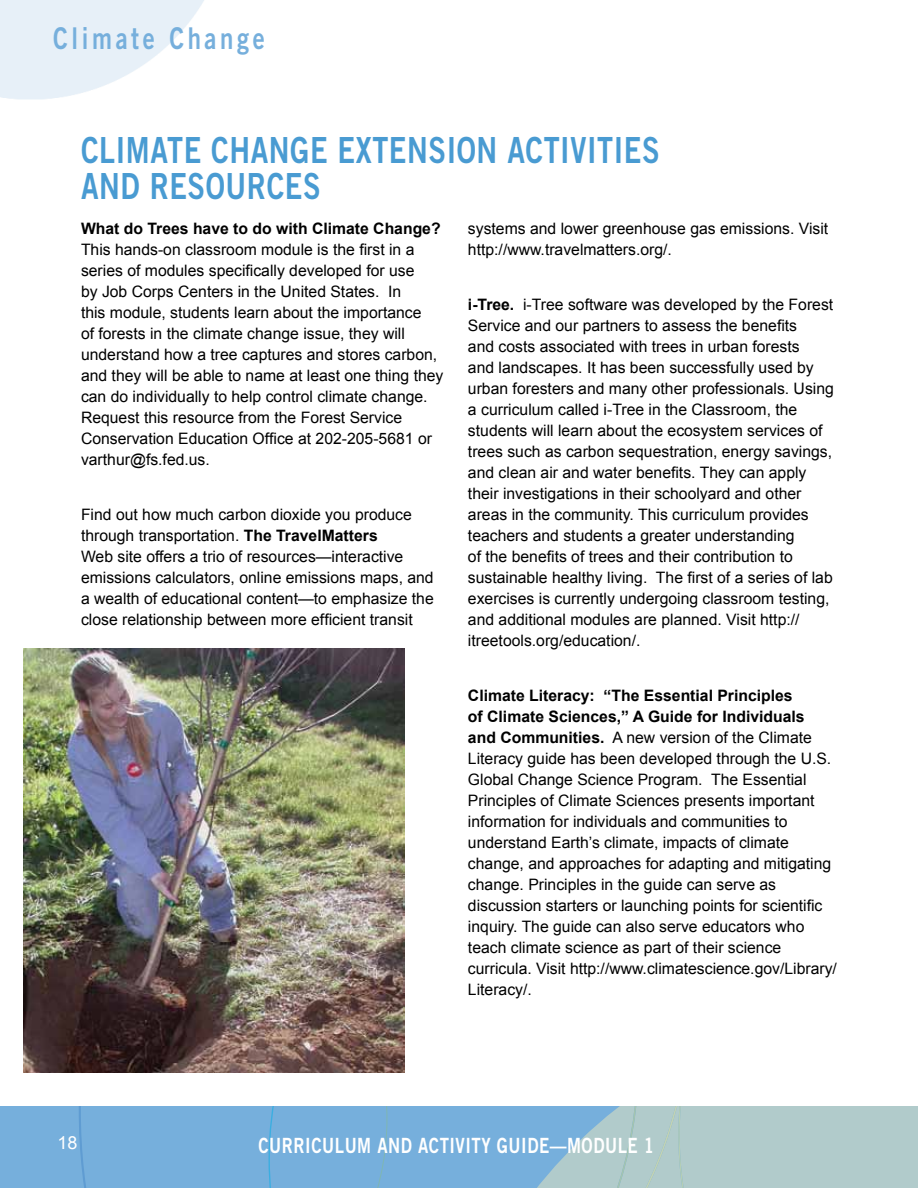
<style>
.page{position:relative;width:918px;height:1188px;background:#fff}
.page>*{position:absolute;margin:0;border:0;box-sizing:border-box;transform-origin:0 0}
.t1{font:36px "Trade Gothic Bold Two";letter-spacing:.02em;color:#499bd2;scale:.8 1}
.t2{font:30px "Trade Gothic Bold Two";letter-spacing:.15em;color:#76afdc;scale:.8 1}
.t3{font:21px "Trade Gothic Bold Two";letter-spacing:.03em;color:#fff;scale:.8 1}
.t4{font:18px "Arial";color:#fff}
.t5{font:15.75px/21px "Arial";color:#000}
.t6{font:700 15.75px "Arial";color:#000}
.s1{font-weight:700}
</style>
<div class="page">
<div style="left:0;top:1107px;width:79px;height:81px;background:#76afdc"></div>
<div style="left:95px;top:1107px;width:338px;height:81px;background:#76afdc"></div>
<svg style="left:79px;top:1107px;width:16px;height:81px"></svg>
<svg style="left:433px;top:1107px;width:485px;height:81px;background:#9fc2cf"></svg>
<img style="left:24px;top:649px;width:381px;height:423px">
<h2 class="t2" style="left:53px;top:20px;width:266px">CLIMATE CHANGE</h2>
<h1 class="t1" style="left:81px;top:128px;width:45px">CLIMATE</h1>
<h1 class="t1" style="left:211px;top:128px;width:75px">CHANGE</h1>
<h1 class="t1" style="left:338px;top:128px;width:157px">EXTEN SION</h1>
<h1 class="t1" style="left:507px;top:128px;width:42px">ACTIVITIE</h1>
<h1 class="t1" style="left:642px;top:128px;width:23px">S</h1>
<h1 class="t1" style="left:81px;top:164px;width:26px">AND</h1>
<h1 class="t1" style="left:150px;top:164px;width:95px">RESOURCE</h1>
<h1 class="t1" style="left:303px;top:164px;width:23px">S</h1>
<p class="t6" style="left:81px;top:218px;width:361px">What do Trees have to do with Climate Change?</p>
<p class="t5" style="left:81px;top:239px;width:364px">This hands-on classroom module is the first in a series of modules specifically developed for use<br>by Job Corps Centers in the United States. In<br>this module, students learn about the importance<br>of forests in the climate change issue, they will understand how a tree captures and stores carbon, and they will be able to name at least one thing they can do individually to help control climate change.<br>Request this resource from the Forest Service Conservation Education Office at 202-205-5681 or varthur@fs.fed.us.</p>
<p class="t5" style="left:468px;top:218px;width:362px">systems and lower greenhouse gas emissions. Visit http://www.travelmatters.org/.</p>
<p class="t5" style="left:468px;top:294px;width:367px"><span class="s1">i-Tree.</span> i-Tree software was developed by the Forest Service and our partners to assess the benefits<br>and costs associated with trees in urban forests<br>and landscapes. It has been successfully used by urban foresters and many other professionals. Using a curriculum called i-Tree in the Classroom, the students will learn about the ecosystem services of trees such as carbon sequestration, energy savings, and clean air and water benefits. They can apply their investigations in their schoolyard and other areas in the community. This curriculum provides teachers and students a greater understanding<br>of the benefits of trees and their contribution to sustainable healthy living. The first of a series of lab exercises is currently undergoing classroom testing, and additional modules are planned. Visit http:// itreetools.org/education/.</p>
<p class="t5" style="left:81px;top:504px;width:354px">Find out how much carbon dioxide you produce through transportation. <span class="s1">The TravelMatters<br></span>Web site offers a trio of resources—interactive emissions calculators, online emissions maps, and a wealth of educational content—to emphasize the close relationship between more efficient transit</p>
<p class="t5" style="left:468px;top:685px;width:370px"><span class="s1">Climate Literacy: “The Essential Principles<br>of Climate Sciences,” A Guide for Individuals<br>and Communities.</span> A new version of the Climate Literacy guide has been developed through the U.S.<br>Global Change Science Program. The Essential Principles of Climate Sciences presents important information for individuals and communities to understand Earth’s climate, impacts of climate change, and approaches for adapting and mitigating change. Principles in the guide can serve as discussion starters or launching points for scientific inquiry. The guide can also serve educators who teach climate science as part of their science curricula. Visit http://www.climatescience.gov/Library/ Literacy/.</p>
<p class="t4" style="left:58px;top:1132px;width:22px">18</p>
<h3 class="t3" style="left:259px;top:1132px;width:496px">CURRICULUM AND ACTIVITY GUIDE—MODULE 1</h3>
</div>
